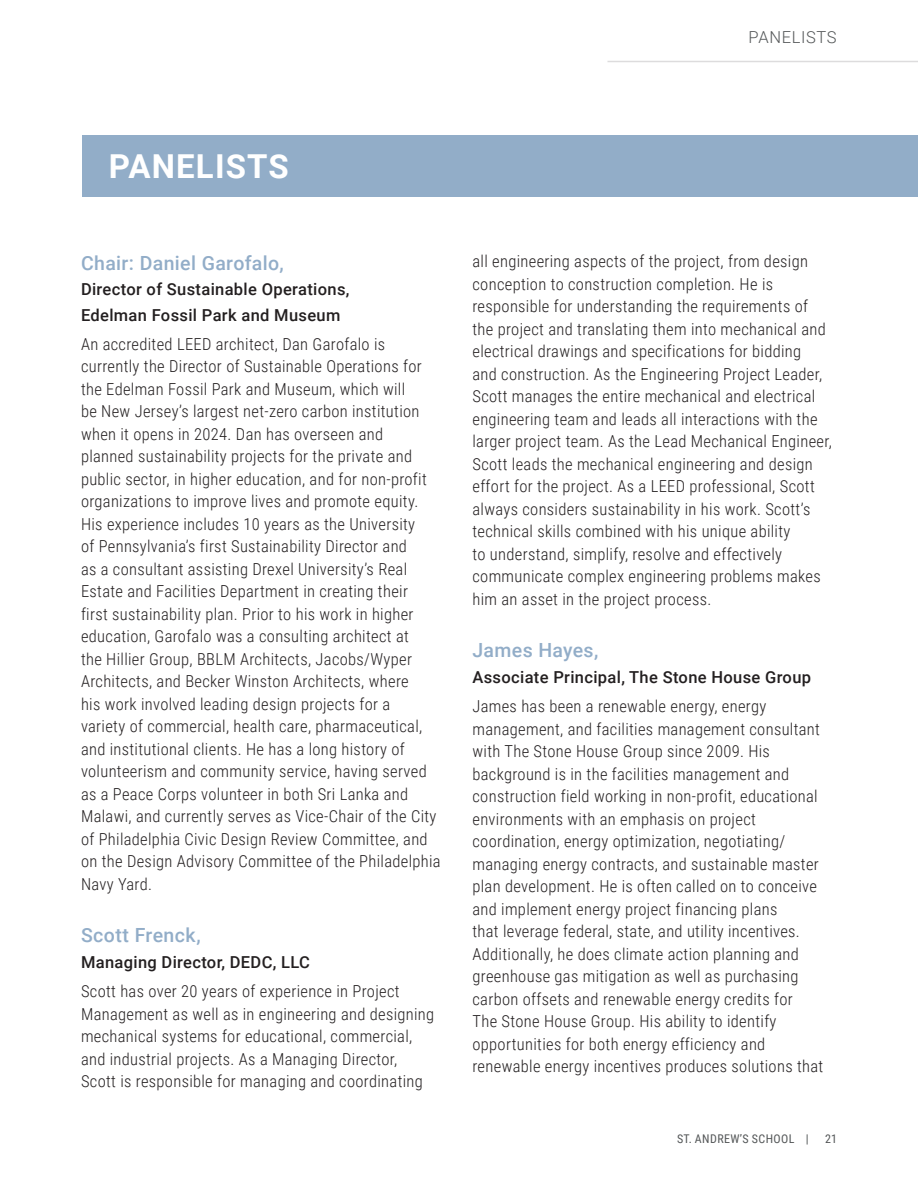
<style>
.page{position:relative;width:918px;height:1188px;background:#fff}
.page>*{position:absolute;margin:0;border:0;box-sizing:border-box;transform-origin:0 0}
.BODY_TXT{font:700 33px "Roboto";letter-spacing:.035em;color:#fff}
.Body{font:500 19.5px "Roboto";letter-spacing:.02em;color:#92adc8}
.Body-2{font:300 16.5px/22.5px "Roboto Condensed";letter-spacing:.02em;color:#231f20}
.Body-3{font:500 16.5px/25.5px "Roboto";letter-spacing:.02em;color:#231f20}
.Section_Heading{font:300 16.5px "Roboto";letter-spacing:.035em;color:#545758}
.t1{font:12px "Roboto Condensed";letter-spacing:.035em;color:#545758}
</style>
<div class="page">
<hr style="left:608px;top:61px;width:310px;height:1px;background:#dddcdd">
<div style="left:82px;top:135px;width:836px;height:61px;background:#92adc8"></div>
<p class="Section_Heading" style="left:748px;top:26px;width:90px">PANELISTS</p>
<p class="BODY_TXT" style="left:109px;top:143px;width:182px">PANELISTS</p>
<p class="Body" style="left:81px;top:249px;width:204px">Chair: Daniel Garofalo,</p>
<p class="Body-3" style="left:81px;top:276px;width:270px">Director of Sustainable Operations,<br>Edelman Fossil Park and Museum</p>
<p class="Body-2" style="left:81px;top:332px;width:361px">An accredited LEED architect, Dan Garofalo is currently the Director of Sustainable Operations for the Edelman Fossil Park and Museum, which will<br>be New Jersey’s largest net-zero carbon institution when it opens in 2024. Dan has overseen and<br>planned sustainability projects for the private and public sector, in higher education, and for non-profit organizations to improve lives and promote equity.<br>His experience includes 10 years as the University<br>of Pennsylvania’s first Sustainability Director and<br>as a consultant assisting Drexel University’s Real Estate and Facilities Department in creating their<br>first sustainability plan. Prior to his work in higher education, Garofalo was a consulting architect at<br>the Hillier Group, BBLM Architects, Jacobs/Wyper Architects, and Becker Winston Architects, where<br>his work involved leading design projects for a<br>variety of commercial, health care, pharmaceutical, and institutional clients. He has a long history of volunteerism and community service, having served as a Peace Corps volunteer in both Sri Lanka and Malawi, and currently serves as Vice-Chair of the City of Philadelphia Civic Design Review Committee, and on the Design Advisory Committee of the Philadelphia Navy Yard.</p>
<p class="Body" style="left:81px;top:922px;width:121px">Scott Frenck,</p>
<p class="Body-3" style="left:81px;top:949px;width:230px">Managing Director, DEDC, LLC</p>
<p class="Body-2" style="left:81px;top:979px;width:355px">Scott has over 20 years of experience in Project Management as well as in engineering and designing mechanical systems for educational, commercial, and industrial projects. As a Managing Director, Scott is responsible for managing and coordinating</p>
<p class="Body-2" style="left:472px;top:250px;width:361px">all engineering aspects of the project, from design conception to construction completion. He is responsible for understanding the requirements of the project and translating them into mechanical and electrical drawings and specifications for bidding<br>and construction. As the Engineering Project Leader, Scott manages the entire mechanical and electrical engineering team and leads all interactions with the larger project team. As the Lead Mechanical Engineer, Scott leads the mechanical engineering and design effort for the project. As a LEED professional, Scott always considers sustainability in his work. Scott’s technical skills combined with his unique ability<br>to understand, simplify, resolve and effectively communicate complex engineering problems makes him an asset in the project process.</p>
<p class="Body" style="left:472px;top:637px;width:127px">James Hayes,</p>
<p class="Body-3" style="left:472px;top:664px;width:340px">Associate Principal, The Stone House Group</p>
<p class="Body-2" style="left:472px;top:694px;width:352px">James has been a renewable energy, energy management, and facilities management consultant with The Stone House Group since 2009. His background is in the facilities management and construction field working in non-profit, educational environments with an emphasis on project coordination, energy optimization, negotiating/ managing energy contracts, and sustainable master plan development. He is often called on to conceive and implement energy project financing plans<br>that leverage federal, state, and utility incentives.<br>Additionally, he does climate action planning and greenhouse gas mitigation as well as purchasing carbon offsets and renewable energy credits for<br>The Stone House Group. His ability to identify opportunities for both energy efficiency and renewable energy incentives produces solutions that</p>
<p class="t1" style="left:677px;top:1130px;width:133px">ST. ANDREW’S SCHOOL |</p>
<p class="t1" style="left:825px;top:1130px;width:13px">21</p>
</div>
